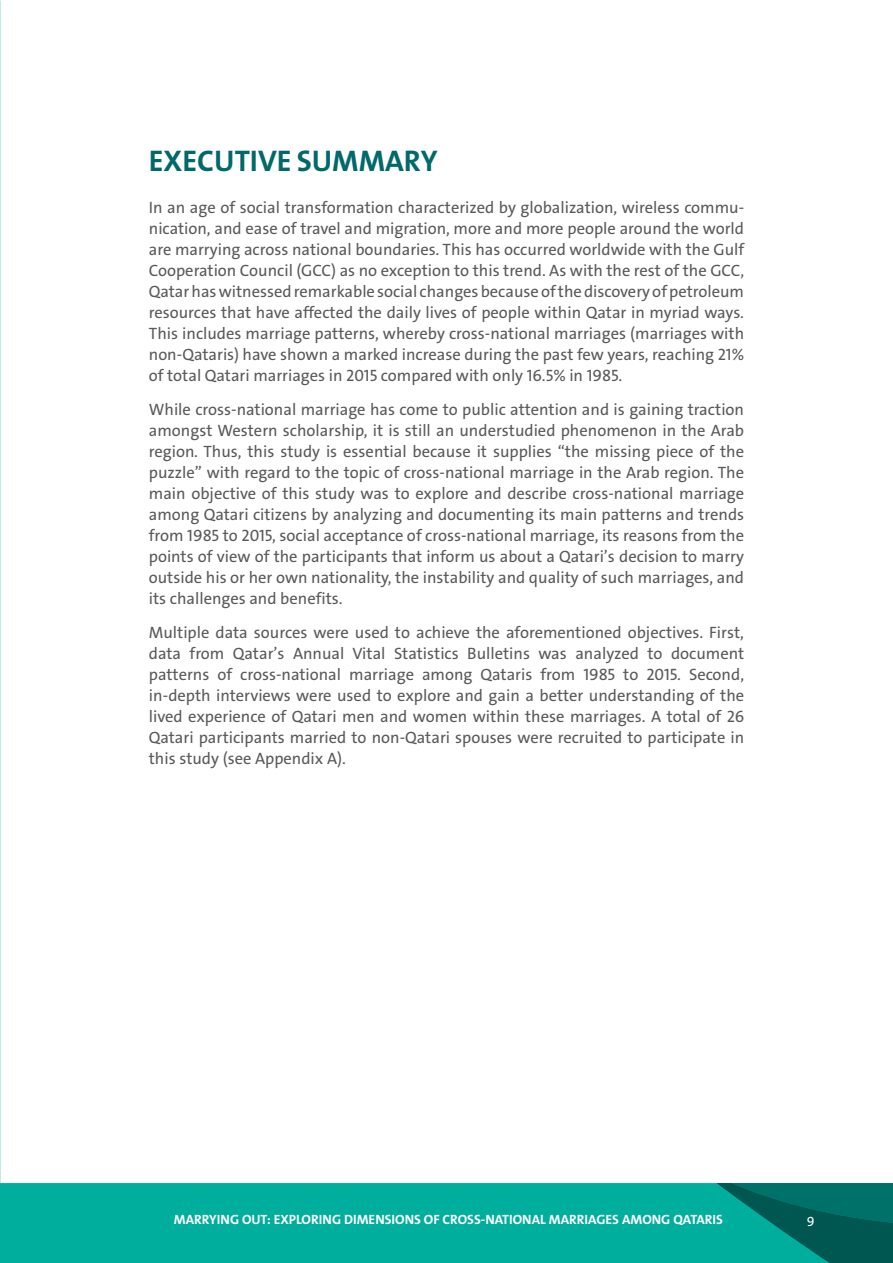
<style>
.page{position:relative;width:893px;height:1263px;background:#fff}
.page>*{position:absolute;margin:0;border:0;box-sizing:border-box;transform-origin:0 0}
.t1{font:700 30px "The Sans Arabic";color:#00696a}
.t2{font:16.5px/21px "The Sans Arabic";color:#58595b;text-align:justify}
.t3{font:700 13.5px "The Sans Arabic";color:#fff}
.t4{font:13.5px "The Sans Arabic";color:#fff}
</style>
<div class="page">
<div style="left:0;top:1183px;width:893px;height:80px;background:#00ae9e"></div>
<svg style="left:716px;top:1183px;width:177px;height:80px"></svg>
<h1 class="t1" style="left:149px;top:142px;width:290px">EXECUTIVE SUMMARY</h1>
<p class="t2" style="left:149px;top:197px;width:597px">In an age of social transformation characterized by globalization, wireless commu&shy;nication, and ease of travel and migration, more and more people around the world are marrying across national boundaries. This has occurred worldwide with the Gulf Cooperation Council (GCC) as no exception to this trend. As with the rest of the GCC, Qatar has witnessed remarkable social changes because of the discovery of petroleum resources that have affected the daily lives of people within Qatar in myriad ways.<br>This includes marriage patterns, whereby cross-national marriages (marriages with non-Qataris) have shown a marked increase during the past few years, reaching 21% of total Qatari marriages in 2015 compared with only 16.5% in 1985.</p>
<p class="t2" style="left:149px;top:399px;width:597px">While cross-national marriage has come to public attention and is gaining traction amongst Western scholarship, it is still an understudied phenomenon in the Arab region. Thus, this study is essential because it supplies “the missing piece of the puzzle” with regard to the topic of cross-national marriage in the Arab region. The main objective of this study was to explore and describe cross-national marriage among Qatari citizens by analyzing and documenting its main patterns and trends from 1985 to 2015, social acceptance of cross-national marriage, its reasons from the points of view of the participants that inform us about a Qatari’s decision to marry outside his or her own nationality, the instability and quality of such marriages, and its challenges and benefits.</p>
<p class="t2" style="left:149px;top:622px;width:597px">Multiple data sources were used to achieve the aforementioned objectives. First, data from Qatar’s Annual Vital Statistics Bulletins was analyzed to document patterns of cross-national marriage among Qataris from 1985 to 2015. Second, in-depth interviews were used to explore and gain a better understanding of the lived experience of Qatari men and women within these marriages. A total of 26<br>Qatari participants married to non-Qatari spouses were recruited to participate in this study (see Appendix A).</p>
<p class="t3" style="left:174px;top:1210px;width:550px">MARRYING OUT: EXPLORING DIMENSIONS OF CROSS-NATIONAL MARRIAGES AMONG QATARIS</p>
<p class="t4" style="left:807px;top:1213px;width:9px">9</p>
</div>
